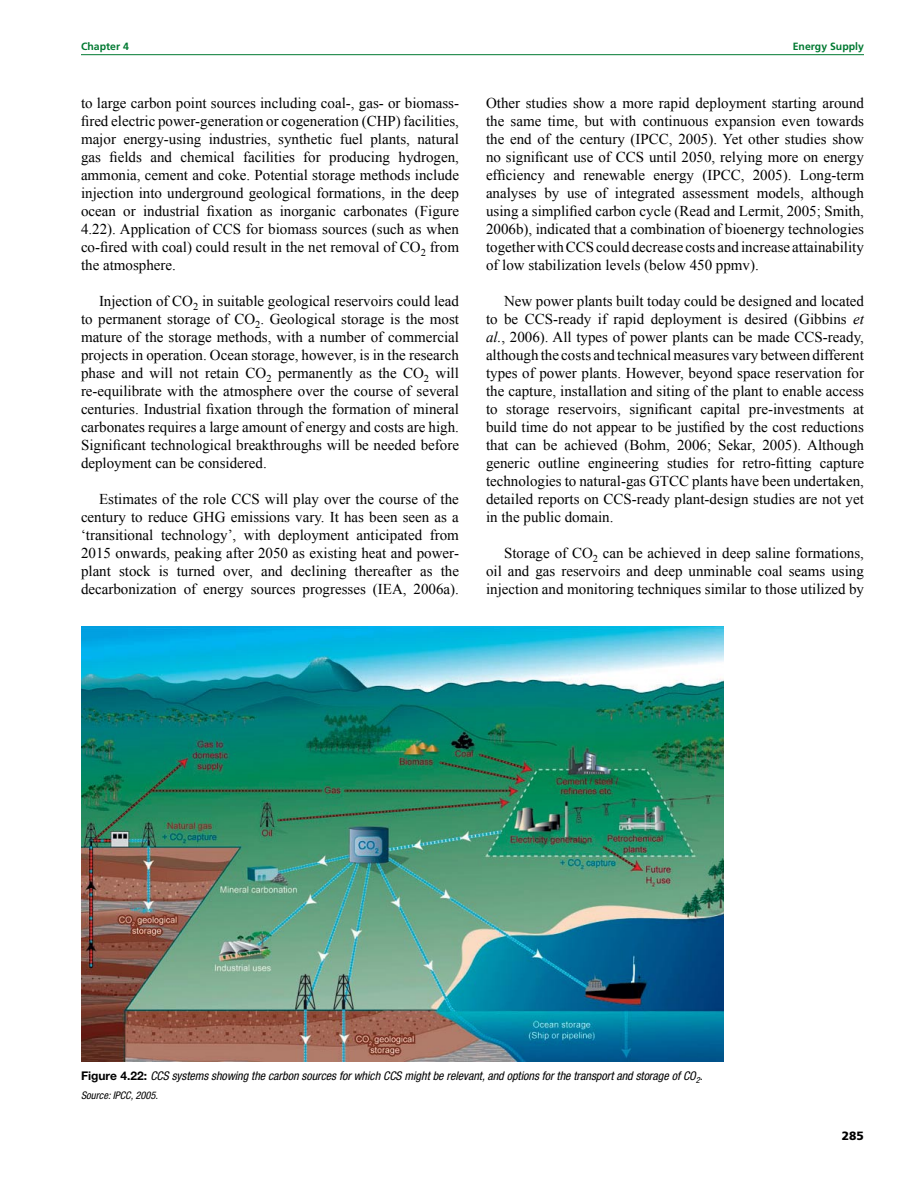
<style>
.page{position:relative;width:918px;height:1188px;background:#fff}
.page>*{position:absolute;margin:0;border:0;box-sizing:border-box;transform-origin:0 0}
.t1{font:15px/18px "Times New Roman";color:#000;text-align:justify}
.t2{font:italic condensed 12px "Helvetica Neue";color:#000}
.t3{font:900 12px "Frutiger";color:#000}
.t4{font:700 10.5px "Frutiger";color:#007931}
.t5{font:italic condensed 10.5px "Helvetica Neue";color:#000}
.s1{font-style:italic}
.s2{font-weight:700;font-style:normal;font-stretch:normal}
</style>
<div class="page">
<hr style="left:81px;top:54px;width:783px;height:1px;background:#007931">
<img style="left:81px;top:627px;width:642px;height:435px">
<p class="t4" style="left:81px;top:40px;width:49px">Chapter 4</p>
<p class="t4" style="left:793px;top:40px;width:73px">Energy Supply</p>
<p class="t1" style="left:81px;top:94px;width:380px">to large carbon point sources including coal-, gas- or biomass&shy;fired electric power-generation or cogeneration (CHP) facilities, major energy-using industries, synthetic fuel plants, natural gas fields and chemical facilities for producing hydrogen, ammonia, cement and coke. Potential storage methods include injection into underground geological formations, in the deep ocean or industrial fixation as inorganic carbonates (Figure 4.22). Application of CCS for biomass sources (such as when co-fired with coal) could result in the net removal of CO<sub>2</sub> from the atmosphere.</p>
<p class="t1" style="left:81px;top:292px;width:380px;text-indent:18px">Injection of CO<sub>2</sub> in suitable geological reservoirs could lead to permanent storage of CO<sub>2</sub>. Geological storage is the most mature of the storage methods, with a number of commercial projects in operation. Ocean storage, however, is in the research phase and will not retain CO<sub>2</sub> permanently as the CO<sub>2</sub> will re-equilibrate with the atmosphere over the course of several centuries. Industrial fixation through the formation of mineral carbonates requires a large amount of energy and costs are high.<br>Significant technological breakthroughs will be needed before deployment can be considered.</p>
<p class="t1" style="left:81px;top:490px;width:380px;text-indent:18px">Estimates of the role CCS will play over the course of the century to reduce GHG emissions vary. It has been seen as a ‘transitional technology’, with deployment anticipated from 2015 onwards, peaking after 2050 as existing heat and power&shy;plant stock is turned over, and declining thereafter as the decarbonization of energy sources progresses (IEA, 2006a).</p>
<p class="t1" style="left:486px;top:94px;width:380px">Other studies show a more rapid deployment starting around the same time, but with continuous expansion even towards the end of the century (IPCC, 2005). Yet other studies show no significant use of CCS until 2050, relying more on energy efficiency and renewable energy (IPCC, 2005). Long-term analyses by use of integrated assessment models, although using a simplified carbon cycle (Read and Lermit, 2005; Smith, 2006b), indicated that a combination of bioenergy technologies together with CCS could decrease costs and increase attainability of low stabilization levels (below 450 ppmv).</p>
<p class="t1" style="left:486px;top:292px;width:380px;text-indent:18px">New power plants built today could be designed and located to be CCS-ready if rapid deployment is desired (Gibbins <span class="s1">et al.</span>, 2006). All types of power plants can be made CCS-ready, although the costs and technical measures vary between different types of power plants. However, beyond space reservation for the capture, installation and siting of the plant to enable access to storage reservoirs, significant capital pre-investments at build time do not appear to be justified by the cost reductions that can be achieved (Bohm, 2006; Sekar, 2005). Although generic outline engineering studies for retro-fitting capture technologies to natural-gas GTCC plants have been undertaken, detailed reports on CCS-ready plant-design studies are not yet in the public domain.</p>
<p class="t1" style="left:486px;top:544px;width:380px;text-indent:18px">Storage of CO<sub>2</sub> can be achieved in deep saline formations, oil and gas reservoirs and deep unminable coal seams using injection and monitoring techniques similar to those utilized by</p>
<p class="t2" style="left:81px;top:1069px;width:623px"><span class="s2">Figure 4.22:</span> CCS systems showing the carbon sources for which CCS might be relevant, and options for the transport and storage of CO<sub>2</sub>.</p>
<p class="t5" style="left:81px;top:1089px;width:79px">Source: IPCC, 2005.</p>
<p class="t3" style="left:842px;top:1129px;width:24px">285</p>
</div>
